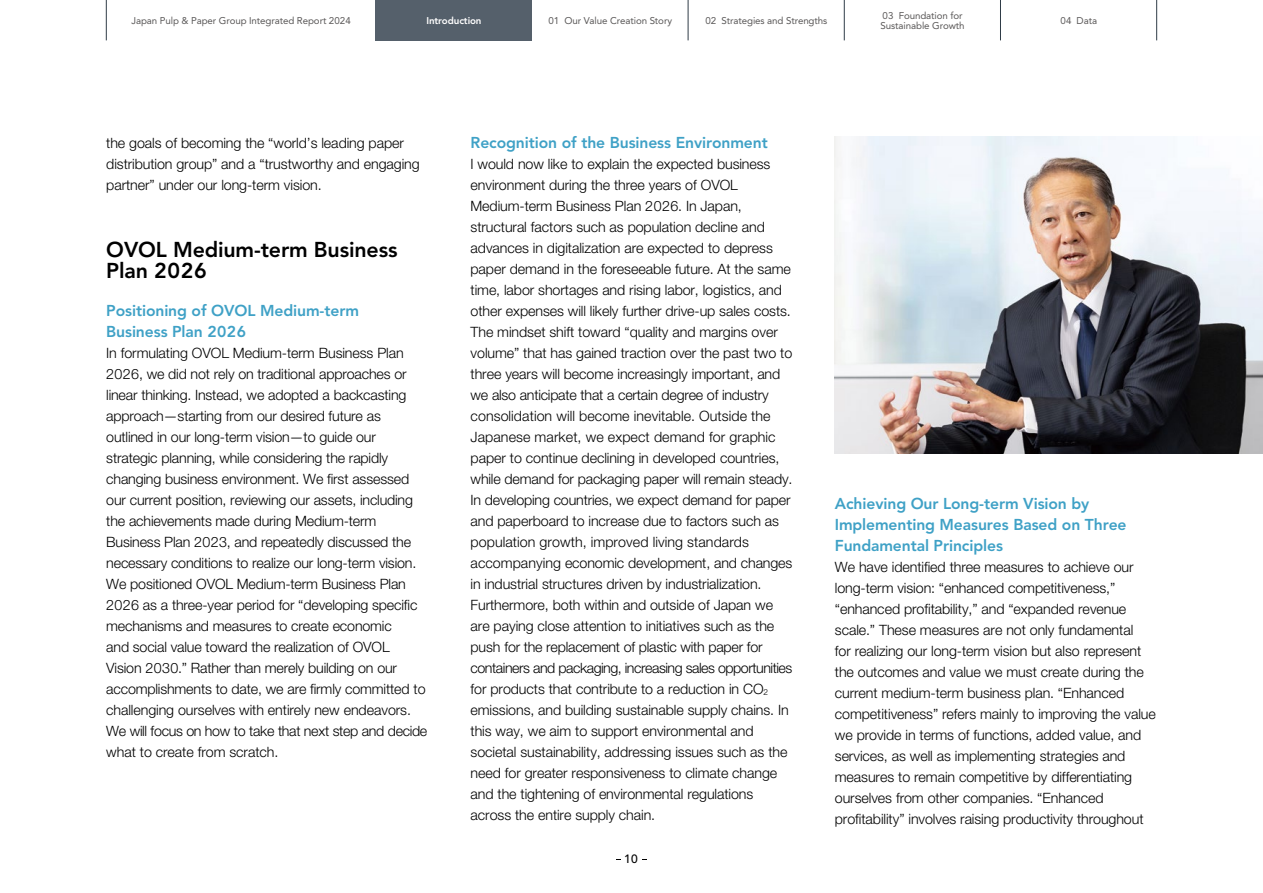
<style>
.page{position:relative;width:1263px;height:893px;background:#fff}
.page>*{position:absolute;margin:0;border:0;box-sizing:border-box;transform-origin:0 0}
.t1{font:800 21.3px/21px "Avenir LT Std";letter-spacing:-.005em;color:#000}
.t2{font:800 15.6px/21px "Avenir LT Std";letter-spacing:-.005em;color:#3fa1c6}
.t3{font:300 14.25px/21px "Helvetica Neue LT Std";letter-spacing:-.005em;color:#000}
.t4{font:500 12px "Avenir LT Std";color:#000}
.t5{font:9.75px/10.5px "Avenir LT Std";letter-spacing:-.01em;color:#595757}
.t6{font:800 9.75px "Avenir LT Std";letter-spacing:-.01em;color:#fff}
</style>
<div class="page">
<img style="left:835px;top:136px;width:428px;height:318px">
<div style="left:376px;top:0;width:156px;height:40px;background:#55606b"></div>
<hr style="left:1156px;top:0;width:1px;height:40px;background:#2f3c47">
<hr style="left:1000px;top:0;width:1px;height:40px;background:#2f3c47">
<hr style="left:844px;top:0;width:1px;height:40px;background:#2f3c47">
<hr style="left:688px;top:0;width:1px;height:40px;background:#2f3c47">
<hr style="left:106px;top:0;width:1px;height:40px;background:#2f3c47">
<p class="t5" style="left:131px;top:15px;width:221px">Japan Pulp &amp; Paper Group Integrated Report 2024</p>
<p class="t6" style="left:426px;top:15px;width:57px">Introduction</p>
<p class="t5" style="left:548px;top:15px;width:125px">01 Our Value Creation Story</p>
<p class="t5" style="left:705px;top:15px;width:123px">02 Strategies and Strengths</p>
<p class="t5" style="left:881px;top:10px;width:85px">03 Foundation for<br>Sustainable Growth</p>
<p class="t5" style="left:1060px;top:15px;width:38px">04 Data</p>
<p class="t3" style="left:106px;top:132px;width:315px">the goals of becoming the “world’s leading paper distribution group” and a “trustworthy and engaging partner” under our long-term vision.</p>
<h1 class="t1" style="left:106px;top:239px;width:293px">OVOL Medium-term Business<br>Plan 2026</h1>
<p class="t2" style="left:106px;top:300px;width:254px">Positioning of OVOL Medium-term<br>Business Plan 2026</p>
<p class="t3" style="left:106px;top:342px;width:323px">In formulating OVOL Medium-term Business Plan 2026, we did not rely on traditional approaches or linear thinking. Instead, we adopted a backcasting approach—starting from our desired future as outlined in our long-term vision—to guide our strategic planning, while considering the rapidly changing business environment. We first assessed our current position, reviewing our assets, including the achievements made during Medium-term Business Plan 2023, and repeatedly discussed the necessary conditions to realize our long-term vision.<br>We positioned OVOL Medium-term Business Plan 2026 as a three-year period for “developing specific mechanisms and measures to create economic<br>and social value toward the realization of OVOL Vision 2030.” Rather than merely building on our accomplishments to date, we are firmly committed to challenging ourselves with entirely new endeavors.<br>We will focus on how to take that next step and decide what to create from scratch.</p>
<p class="t2" style="left:470px;top:132px;width:299px">Recognition of the Business Environment</p>
<p class="t3" style="left:470px;top:153px;width:323px">I would now like to explain the expected business environment during the three years of OVOL Medium-term Business Plan 2026. In Japan, structural factors such as population decline and advances in digitalization are expected to depress paper demand in the foreseeable future. At the same time, labor shortages and rising labor, logistics, and other expenses will likely further drive-up sales costs.<br>The mindset shift toward “quality and margins over volume” that has gained traction over the past two to three years will become increasingly important, and we also anticipate that a certain degree of industry consolidation will become inevitable. Outside the Japanese market, we expect demand for graphic paper to continue declining in developed countries, while demand for packaging paper will remain steady.<br>In developing countries, we expect demand for paper and paperboard to increase due to factors such as population growth, improved living standards accompanying economic development, and changes in industrial structures driven by industrialization.<br>Furthermore, both within and outside of Japan we are paying close attention to initiatives such as the push for the replacement of plastic with paper for containers and packaging, increasing sales opportunities for products that contribute to a reduction in CO<sub>2 </sub>emissions, and building sustainable supply chains. In this way, we aim to support environmental and societal sustainability, addressing issues such as the need for greater responsiveness to climate change and the tightening of environmental regulations across the entire supply chain.</p>
<p class="t4" style="left:624px;top:852px;width:15px">10</p>
<p class="t2" style="left:835px;top:493px;width:293px">Achieving Our Long-term Vision by<br>Implementing Measures Based on Three<br>Fundamental Principles</p>
<p class="t3" style="left:835px;top:556px;width:322px">We have identified three measures to achieve our long-term vision: “enhanced competitiveness,” “enhanced profitability,” and “expanded revenue scale.” These measures are not only fundamental<br>for realizing our long-term vision but also represent the outcomes and value we must create during the current medium-term business plan. “Enhanced competitiveness” refers mainly to improving the value we provide in terms of functions, added value, and services, as well as implementing strategies and measures to remain competitive by differentiating ourselves from other companies. “Enhanced profitability” involves raising productivity throughout</p>
</div>
